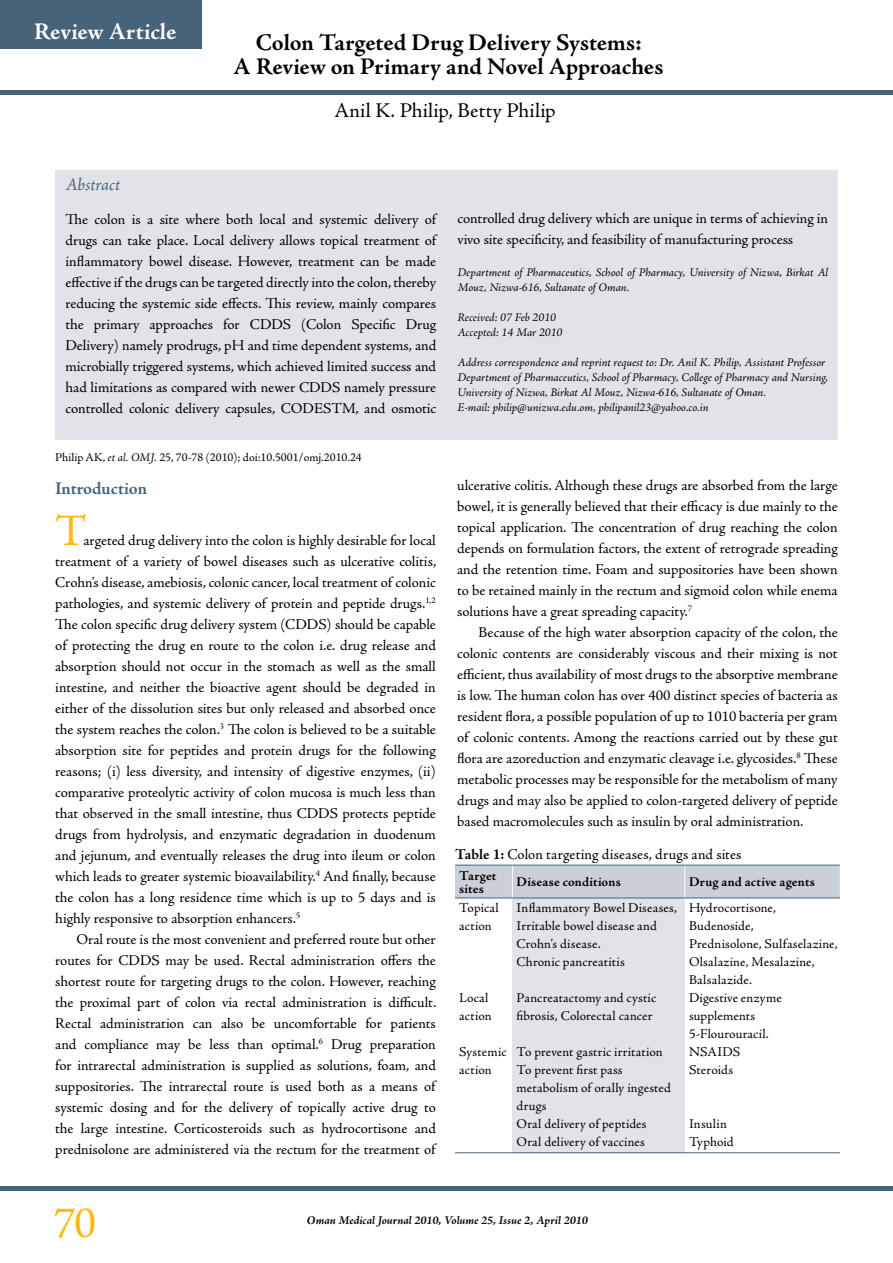
<style>
.page{position:relative;width:893px;height:1263px;background:#fff}
.page>*{position:absolute;margin:0;border:0;box-sizing:border-box;transform-origin:0 0}
.t1{font:45px "Adobe Jenson Pro";color:#fdb913}
.t2{font:700 24px/24px "Adobe Jenson Pro";letter-spacing:-.005em;color:#000;text-align:center}
.t3{font:700 24px "Adobe Jenson Pro";letter-spacing:-.005em;color:#fff}
.t4{font:21px "Adobe Jenson Pro";letter-spacing:.01em;color:#000}
.t5{font:700 18px "Adobe Jenson Pro";letter-spacing:-.005em;color:#46637a}
.t6{font:italic 18px "Adobe Jenson Pro";letter-spacing:-.005em;color:#46637a}
.t7{font:15px/21px "Adobe Jenson Pro";letter-spacing:-.005em;color:#000;text-align:justify}
.t8{font:13.5px/18px "Adobe Jenson Pro";letter-spacing:.01em;color:#000}
.t9{font:700 13.5px/13.5px "Adobe Jenson Pro";letter-spacing:.01em;color:#000}
.t10{font:italic 12px/15px "Adobe Jenson Pro";letter-spacing:-.005em;color:#000}
.t11{font:12px "Adobe Jenson Pro";color:#000}
.t12{font:italic 700 12px "Adobe Jenson Pro";color:#000}
.s1{font-style:italic}
.s2{font-weight:700}
</style>
<div class="page">
<hr style="left:0;top:90px;width:893px;height:4px;background:#46637a">
<div style="left:0;top:1186px;width:893px;height:5px;background:#46637a"></div>
<div style="left:0;top:0;width:201px;height:49px;background:#46637a"></div>
<div style="left:55px;top:170px;width:783px;height:270px;background:#e1e3e8"></div>
<div style="left:455px;top:866px;width:385px;height:31px;background:#cbd0d8"></div>
<div style="left:512px;top:898px;width:173px;height:255px;background:#e1e3e8"></div>
<hr style="left:455px;top:1152px;width:57px;height:1px;background:#46637a">
<hr style="left:512px;top:1152px;width:173px;height:1px;background:#46637a">
<hr style="left:685px;top:1152px;width:155px;height:1px;background:#46637a">
<hr style="left:512px;top:865px;width:1px;height:32px;background:#fff">
<hr style="left:684px;top:865px;width:1px;height:32px;background:#fff">
<hr style="left:455px;top:865px;width:57px;height:1px;background:#46637a">
<hr style="left:512px;top:865px;width:173px;height:1px;background:#46637a">
<hr style="left:685px;top:865px;width:155px;height:1px;background:#46637a">
<hr style="left:455px;top:897px;width:57px;height:1px;background:#46637a">
<hr style="left:512px;top:897px;width:173px;height:1px;background:#46637a">
<hr style="left:685px;top:897px;width:155px;height:1px;background:#46637a">
<h2 class="t3" style="left:34px;top:17px;width:144px">Review Article</h2>
<h2 class="t2" style="left:234px;top:31px;width:431px">Colon Targeted Drug Delivery Systems:<br>A Review on Primary and Novel Approaches</h2>
<h3 class="t4" style="left:334px;top:99px;width:223px">Anil K. Philip, Betty Philip</h3>
<p class="t6" style="left:66px;top:174px;width:56px">Abstract</p>
<p class="t7" style="left:66px;top:209px;width:372px">The colon is a site where both local and systemic delivery of drugs can take place. Local delivery allows topical treatment of inflammatory bowel disease. However, treatment can be made effective if the drugs can be targeted directly into the colon, thereby reducing the systemic side effects. This review, mainly compares the primary approaches for CDDS (Colon Specific Drug Delivery) namely prodrugs, pH and time dependent systems, and microbially triggered systems, which achieved limited success and had limitations as compared with newer CDDS namely pressure controlled colonic delivery capsules, CODESTM, and osmotic</p>
<p class="t7" style="left:457px;top:208px;width:372px">controlled drug delivery which are unique in terms of achieving in vivo site specificity, and feasibility of manufacturing process</p>
<p class="t10" style="left:457px;top:265px;width:372px">Department of Pharmaceutics, School of Pharmacy, University of Nizwa, Birkat Al<br>Mouz, Nizwa-616, Sultanate of Oman.</p>
<p class="t10" style="left:457px;top:310px;width:106px">Received: 07 Feb 2010<br>Accepted: 14 Mar 2010</p>
<p class="t10" style="left:457px;top:355px;width:372px">Address correspondence and reprint request to: Dr. Anil K. Philip, Assistant Professor Department of Pharmaceutics, School of Pharmacy, College of Pharmacy and Nursing, University of Nizwa, Birkat Al Mouz, Nizwa-616, Sultanate of Oman.<br>E-mail: philip@unizwa.edu.om, philipanil23@yahoo.co.in</p>
<p class="t11" style="left:55px;top:451px;width:308px">Philip AK, <span class="s1">et al. OMJ.</span> 25, 70-78 (2010); doi:10.5001/omj.2010.24</p>
<p class="t5" style="left:55px;top:478px;width:93px">Introduction</p>
<h1 class="t1" style="left:55px;top:505px;width:33px">T</h1>
<p class="t7" style="left:55px;top:530px;width:383px;text-indent:28px">argeted drug delivery into the colon is highly desirable for local treatment of a variety of bowel diseases such as ulcerative colitis, Crohn’s disease, amebiosis, colonic cancer, local treatment of colonic pathologies, and systemic delivery of protein and peptide drugs.<sup>1,2<br></sup>The colon specific drug delivery system (CDDS) should be capable of protecting the drug en route to the colon i.e. drug release and absorption should not occur in the stomach as well as the small intestine, and neither the bioactive agent should be degraded in either of the dissolution sites but only released and absorbed once the system reaches the colon.<sup>3</sup> The colon is believed to be a suitable absorption site for peptides and protein drugs for the following reasons; (i) less diversity, and intensity of digestive enzymes, (ii) comparative proteolytic activity of colon mucosa is much less than that observed in the small intestine, thus CDDS protects peptide drugs from hydrolysis, and enzymatic degradation in duodenum and jejunum, and eventually releases the drug into ileum or colon which leads to greater systemic bioavailability.<sup>4</sup> And finally, because the colon has a long residence time which is up to 5 days and is highly responsive to absorption enhancers.<sup>5</sup></p>
<p class="t7" style="left:55px;top:929px;width:383px;text-indent:21px">Oral route is the most convenient and preferred route but other routes for CDDS may be used. Rectal administration offers the shortest route for targeting drugs to the colon. However, reaching the proximal part of colon via rectal administration is difficult.<br>Rectal administration can also be uncomfortable for patients and compliance may be less than optimal.<sup>6</sup> Drug preparation for intrarectal administration is supplied as solutions, foam, and suppositories. The intrarectal route is used both as a means of systemic dosing and for the delivery of topically active drug to the large intestine. Corticosteroids such as hydrocortisone and prednisolone are administered via the rectum for the treatment of</p>
<p class="t7" style="left:457px;top:475px;width:382px">ulcerative colitis. Although these drugs are absorbed from the large bowel, it is generally believed that their efficacy is due mainly to the topical application. The concentration of drug reaching the colon depends on formulation factors, the extent of retrograde spreading and the retention time. Foam and suppositories have been shown to be retained mainly in the rectum and sigmoid colon while enema solutions have a great spreading capacity.<sup>7</sup></p>
<p class="t7" style="left:457px;top:622px;width:382px;text-indent:21px">Because of the high water absorption capacity of the colon, the colonic contents are considerably viscous and their mixing is not efficient, thus availability of most drugs to the absorptive membrane is low. The human colon has over 400 distinct species of bacteria as resident flora, a possible population of up to 1010 bacteria per gram of colonic contents. Among the reactions carried out by these gut flora are azoreduction and enzymatic cleavage i.e. glycosides.<sup>8</sup> These metabolic processes may be responsible for the metabolism of many drugs and may also be applied to colon-targeted delivery of peptide based macromolecules such as insulin by oral administration.</p>
<p class="t7" style="left:455px;top:844px;width:288px"><span class="s2">Table 1:</span> Colon targeting diseases, drugs and sites</p>
<p class="t9" style="left:459px;top:869px;width:39px">Target sites</p>
<p class="t9" style="left:517px;top:876px;width:106px">Disease conditions</p>
<p class="t9" style="left:689px;top:876px;width:127px">Drug and active agents</p>
<p class="t8" style="left:459px;top:899px;width:41px">Topical action</p>
<p class="t8" style="left:517px;top:899px;width:162px">Inflammatory Bowel Diseases,<br>Irritable bowel disease and<br>Crohn’s disease.<br>Chronic pancreatitis</p>
<p class="t8" style="left:517px;top:989px;width:141px">Pancreatactomy and cystic fibrosis, Colorectal cancer</p>
<p class="t8" style="left:517px;top:1043px;width:156px">To prevent gastric irritation<br>To prevent first pass metabolism of orally ingested drugs<br>Oral delivery of peptides<br>Oral delivery of vaccines</p>
<p class="t8" style="left:689px;top:899px;width:150px">Hydrocortisone,<br>Budenoside,<br>Prednisolone, Sulfaselazine,<br>Olsalazine, Mesalazine,<br>Balsalazide.<br>Digestive enzyme supplements<br>5-Flourouracil.<br>NSAIDS<br>Steroids</p>
<p class="t8" style="left:459px;top:989px;width:34px">Local action</p>
<p class="t8" style="left:459px;top:1043px;width:49px">Systemic action</p>
<p class="t8" style="left:689px;top:1115px;width:46px">Insulin<br>Typhoid</p>
<h1 class="t1" style="left:54px;top:1197px;width:44px">70</h1>
<p class="t12" style="left:307px;top:1214px;width:283px">Oman Medical Journal 2010, Volume 25, Issue 2, April 2010</p>
</div>
